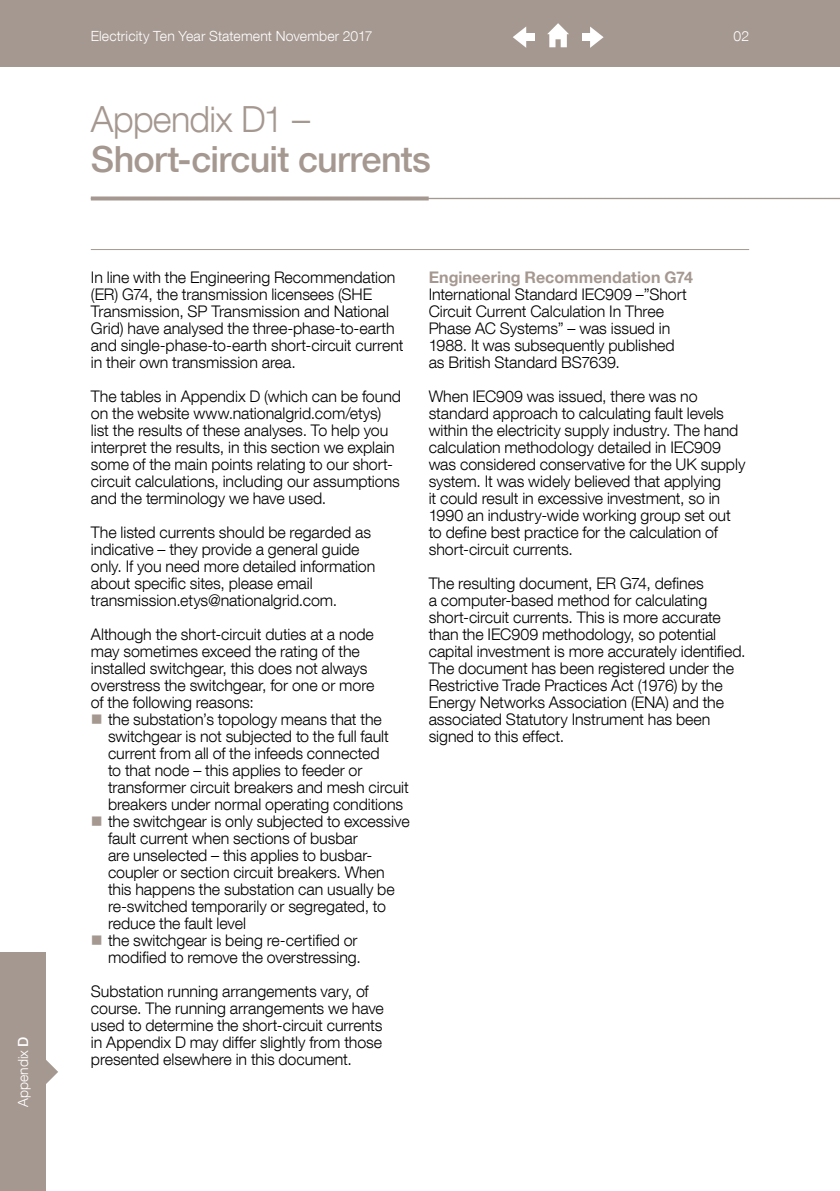
<style>
.page{position:relative;width:840px;height:1191px;background:#fff}
.page>*{position:absolute;margin:0;border:0;box-sizing:border-box;transform-origin:0 0}
.t1{font:500 36px "Helvetica Neue LT Com";letter-spacing:-.02em;color:#a59890}
.t2{font:300 36px "Helvetica Neue LT Com";letter-spacing:-.02em;color:#a59890}
.t3{font:300 16px/17px "Helvetica Neue LT Com";letter-spacing:-.005em;color:#000}
.t4{font:700 16px "Helvetica Neue LT Com";letter-spacing:.005em;color:#a59890}
.t5{font:300 14px "Helvetica Neue LT Com";letter-spacing:.01em;color:#fff}
.s1{font-weight:500}
.s2{color:#a59890}
</style>
<div class="page">
<svg style="left:91px;top:196px;width:337px;height:4px"></svg>
<hr style="left:91px;top:249px;width:657px;height:1px;background:#a59890">
<hr style="left:91px;top:198px;width:748px;height:1px;background:#a59890">
<div style="left:0;top:952px;width:45px;height:239px;background:#a59890"></div>
<svg style="left:45px;top:1059px;width:13px;height:25px"></svg>
<div style="left:0;top:0;width:839px;height:66px;background:#a59890"></div>
<svg style="left:547px;top:23px;width:21px;height:24px"></svg>
<svg style="left:590px;top:27px;width:13px;height:21px"></svg>
<div style="left:581px;top:33px;width:12px;height:8px;background:#fff"></div>
<svg style="left:513px;top:27px;width:13px;height:21px"></svg>
<div style="left:522px;top:33px;width:12px;height:8px;background:#fff"></div>
<p class="t5" style="left:15px;top:1107px;width:72px;rotate:-90deg">Appendix <span class="s1">D</span></p>
<p class="t5" style="left:91px;top:28px;width:283px">Electricity Ten Year Statement November 2017</p>
<p class="t5" style="left:733px;top:28px;width:17px">02</p>
<h1 class="t2" style="left:91px;top:97px;width:221px">Appendix D1 –</h1>
<h1 class="t1" style="left:91px;top:137px;width:341px">Short-circuit currents</h1>
<p class="t3" style="left:91px;top:269px;width:314px">In line with the Engineering Recommendation (ER) G74, the transmission licensees (SHE Transmission, SP Transmission and National Grid) have analysed the three-phase-to-earth and single-phase-to-earth short-circuit current in their own transmission area.</p>
<p class="t3" style="left:91px;top:387px;width:311px">The tables in Appendix D (which can be found on the website www.nationalgrid.com/etys) list the results of these analyses. To help you interpret the results, in this section we explain some of the main points relating to our short&shy;circuit calculations, including our assumptions and the terminology we have used.</p>
<p class="t3" style="left:91px;top:523px;width:286px">The listed currents should be regarded as indicative – they provide a general guide only. If you need more detailed information about specific sites, please email transmission.etys@nationalgrid.com.</p>
<p class="t3" style="left:91px;top:625px;width:285px">Although the short-circuit duties at a node may sometimes exceed the rating of the installed switchgear, this does not always overstress the switchgear, for one or more of the following reasons:</p>
<p class="t3" style="left:108px;top:710px;width:302px;text-indent:-17px"><span class="s2">■</span> the substation’s topology means that the switchgear is not subjected to the full fault current from all of the infeeds connected<br>to that node – this applies to feeder or transformer circuit breakers and mesh circuit breakers under normal operating conditions</p>
<p class="t3" style="left:108px;top:812px;width:303px;text-indent:-17px"><span class="s2">■</span> the switchgear is only subjected to excessive fault current when sections of busbar<br>are unselected – this applies to busbar&shy;coupler or section circuit breakers. When this happens the substation can usually be re-switched temporarily or segregated, to reduce the fault level</p>
<p class="t3" style="left:91px;top:931px;width:271px;text-align:right"><span class="s2">■</span> the switchgear is being re-certified or modified to remove the overstressing.</p>
<p class="t3" style="left:91px;top:982px;width:294px">Substation running arrangements vary, of course. The running arrangements we have used to determine the short-circuit currents in Appendix D may differ slightly from those presented elsewhere in this document.</p>
<p class="t4" style="left:428px;top:267px;width:265px">Engineering Recommendation G74</p>
<p class="t3" style="left:428px;top:285px;width:260px">International Standard IEC909 –”Short Circuit Current Calculation In Three Phase AC Systems” – was issued in 1988. It was subsequently published as British Standard BS7639.</p>
<p class="t3" style="left:428px;top:387px;width:318px">When IEC909 was issued, there was no standard approach to calculating fault levels within the electricity supply industry. The hand calculation methodology detailed in IEC909 was considered conservative for the UK supply system. It was widely believed that applying<br>it could result in excessive investment, so in 1990 an industry-wide working group set out to define best practice for the calculation of short-circuit currents.</p>
<p class="t3" style="left:428px;top:574px;width:318px">The resulting document, ER G74, defines<br>a computer-based method for calculating short-circuit currents. This is more accurate than the IEC909 methodology, so potential capital investment is more accurately identified.<br>The document has been registered under the Restrictive Trade Practices Act (1976) by the Energy Networks Association (ENA) and the associated Statutory Instrument has been signed to this effect.</p>
</div>
